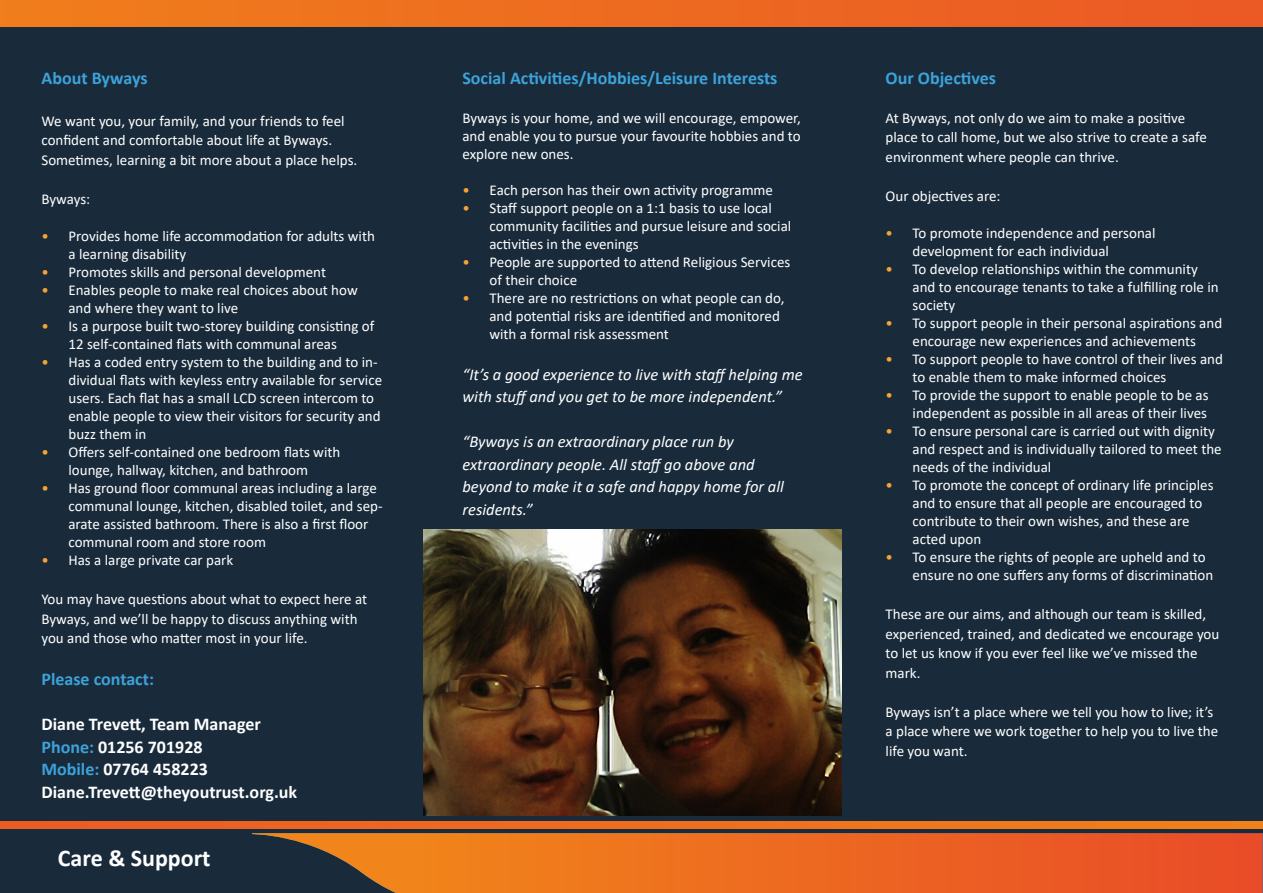
<style>
.page{position:relative;width:1263px;height:893px;background:#fff}
.page>*{position:absolute;margin:0;border:0;box-sizing:border-box;transform-origin:0 0}
.t1{font:700 24px "Calibri";color:#fff}
.t2{font:700 18px "Calibri";color:#fff}
.t3{font:700 18px "Calibri";color:#3ca2da}
.t4{font:italic 16.5px/22.5px "Calibri";color:#fff}
.t5{font:15px/18px "Calibri";color:#fff}
.s1{color:#f9a232}
.s2{color:#3ca2da}
</style>
<div class="page">
<div style="left:0;top:26px;width:1263px;height:867px;background:#192b3b"></div>
<img style="left:424px;top:529px;width:418px;height:287px">
<img style="left:0;top:0;width:1263px;height:26px">
<img style="left:252px;top:833px;width:1011px;height:60px">
<img style="left:0;top:822px;width:1263px;height:7px">
<p class="t3" style="left:41px;top:65px;width:108px">About Byways</p>
<p class="t5" style="left:41px;top:111px;width:317px;line-height:19.5px">We want you, your family, and your friends to feel confident and comfortable about life at Byways.<br>Sometimes, learning a bit more about a place helps.</p>
<p class="t5" style="left:41px;top:189px;width:50px">Byways:</p>
<p class="t5" style="left:68px;top:227px;width:308px;text-indent:-27px"><span class="s1">•</span> Provides home life accommodation for adults with a learning disability</p>
<p class="t5" style="left:41px;top:263px;width:286px"><span class="s1">•</span> Promotes skills and personal development</p>
<p class="t5" style="left:68px;top:281px;width:291px;text-indent:-27px"><span class="s1">•</span> Enables people to make real choices about how and where they want to live</p>
<p class="t5" style="left:68px;top:317px;width:307px;text-indent:-27px"><span class="s1">•</span> Is a purpose built two-storey building consisting of<br>12 self-contained flats with communal areas</p>
<p class="t5" style="left:68px;top:353px;width:315px;text-indent:-27px"><span class="s1">•</span> Has a coded entry system to the building and to in&shy;dividual flats with keyless entry available for service users. Each flat has a small LCD screen intercom to enable people to view their visitors for security and buzz them in</p>
<p class="t5" style="left:41px;top:443px;width:300px;text-align:center"><span class="s1">•</span> Offers self-contained one bedroom flats with lounge, hallway, kitchen, and bathroom</p>
<p class="t5" style="left:68px;top:479px;width:316px;text-indent:-27px"><span class="s1">•</span> Has ground floor communal areas including a large communal lounge, kitchen, disabled toilet, and sep&shy;arate assisted bathroom. There is also a first floor communal room and store room</p>
<p class="t5" style="left:41px;top:551px;width:193px"><span class="s1">•</span> Has a large private car park</p>
<p class="t5" style="left:41px;top:589px;width:327px;line-height:19.5px">You may have questions about what to expect here at<br>Byways, and we’ll be happy to discuss anything with you and those who matter most in your life.</p>
<p class="t3" style="left:41px;top:666px;width:114px">Please contact:</p>
<p class="t2" style="left:41px;top:711px;width:221px">Diane Trevett, Team Manager</p>
<p class="t2" style="left:41px;top:734px;width:163px"><span class="s2">Phone:</span> 01256 701928</p>
<p class="t2" style="left:41px;top:756px;width:168px"><span class="s2">Mobile:</span> 07764 458223</p>
<p class="t2" style="left:41px;top:779px;width:257px">Diane.Trevett@theyoutrust.org.uk</p>
<p class="t1" style="left:58px;top:841px;width:154px">Care &amp; Support</p>
<p class="t3" style="left:462px;top:65px;width:316px">Social Activities/Hobbies/Leisure Interests</p>
<p class="t5" style="left:462px;top:109px;width:340px;text-align:justify">Byways is your home, and we will encourage, empower, and enable you to pursue your favourite hobbies and to explore new ones.</p>
<p class="t5" style="left:462px;top:181px;width:312px"><span class="s1">•</span> Each person has their own activity programme</p>
<p class="t5" style="left:489px;top:199px;width:303px;text-indent:-27px"><span class="s1">•</span> Staff support people on a 1:1 basis to use local community facilities and pursue leisure and social activities in the evenings</p>
<p class="t5" style="left:489px;top:253px;width:302px;text-indent:-27px"><span class="s1">•</span> People are supported to attend Religious Services of their choice</p>
<p class="t5" style="left:489px;top:289px;width:297px;text-indent:-27px"><span class="s1">•</span> There are no restrictions on what people can do, and potential risks are identified and monitored with a formal risk assessment</p>
<p class="t4" style="left:462px;top:362px;width:342px">“It’s a good experience to live with staff helping me with stuff and you get to be more independent.”</p>
<p class="t4" style="left:462px;top:430px;width:323px">“Byways is an extraordinary place run by extraordinary people. All staff go above and beyond to make it a safe and happy home for all residents.”</p>
<p class="t3" style="left:885px;top:65px;width:112px">Our Objectives</p>
<p class="t5" style="left:885px;top:108px;width:323px;line-height:19.5px">At Byways, not only do we aim to make a positive place to call home, but we also strive to create a safe environment where people can thrive.</p>
<p class="t5" style="left:885px;top:186px;width:117px">Our objectives are:</p>
<p class="t5" style="left:912px;top:224px;width:244px;text-indent:-27px"><span class="s1">•</span> To promote independence and personal development for each individual</p>
<p class="t5" style="left:912px;top:260px;width:308px;text-indent:-27px"><span class="s1">•</span> To develop relationships within the community and to encourage tenants to take a fulfilling role in society</p>
<p class="t5" style="left:885px;top:314px;width:338px;text-align:center"><span class="s1">•</span> To support people in their personal aspirations and encourage new experiences and achievements</p>
<p class="t5" style="left:912px;top:350px;width:312px;text-indent:-27px"><span class="s1">•</span> To support people to have control of their lives and to enable them to make informed choices</p>
<p class="t5" style="left:885px;top:386px;width:325px;text-align:right"><span class="s1">•</span> To provide the support to enable people to be as independent as possible in all areas of their lives</p>
<p class="t5" style="left:912px;top:422px;width:311px;text-indent:-27px"><span class="s1">•</span> To ensure personal care is carried out with dignity and respect and is individually tailored to meet the needs of the individual</p>
<p class="t5" style="left:912px;top:476px;width:302px;text-indent:-27px"><span class="s1">•</span> To promote the concept of ordinary life principles and to ensure that all people are encouraged to contribute to their own wishes, and these are acted upon</p>
<p class="t5" style="left:912px;top:548px;width:302px;text-indent:-27px"><span class="s1">•</span> To ensure the rights of people are upheld and to ensure no one suffers any forms of discrimination</p>
<p class="t5" style="left:885px;top:604px;width:335px;line-height:19.5px">These are our aims, and although our team is skilled, experienced, trained, and dedicated we encourage you to let us know if you ever feel like we’ve missed the mark.</p>
<p class="t5" style="left:885px;top:702px;width:334px;line-height:19.5px">Byways isn’t a place where we tell you how to live; it’s a place where we work together to help you to live the life you want.</p>
</div>
